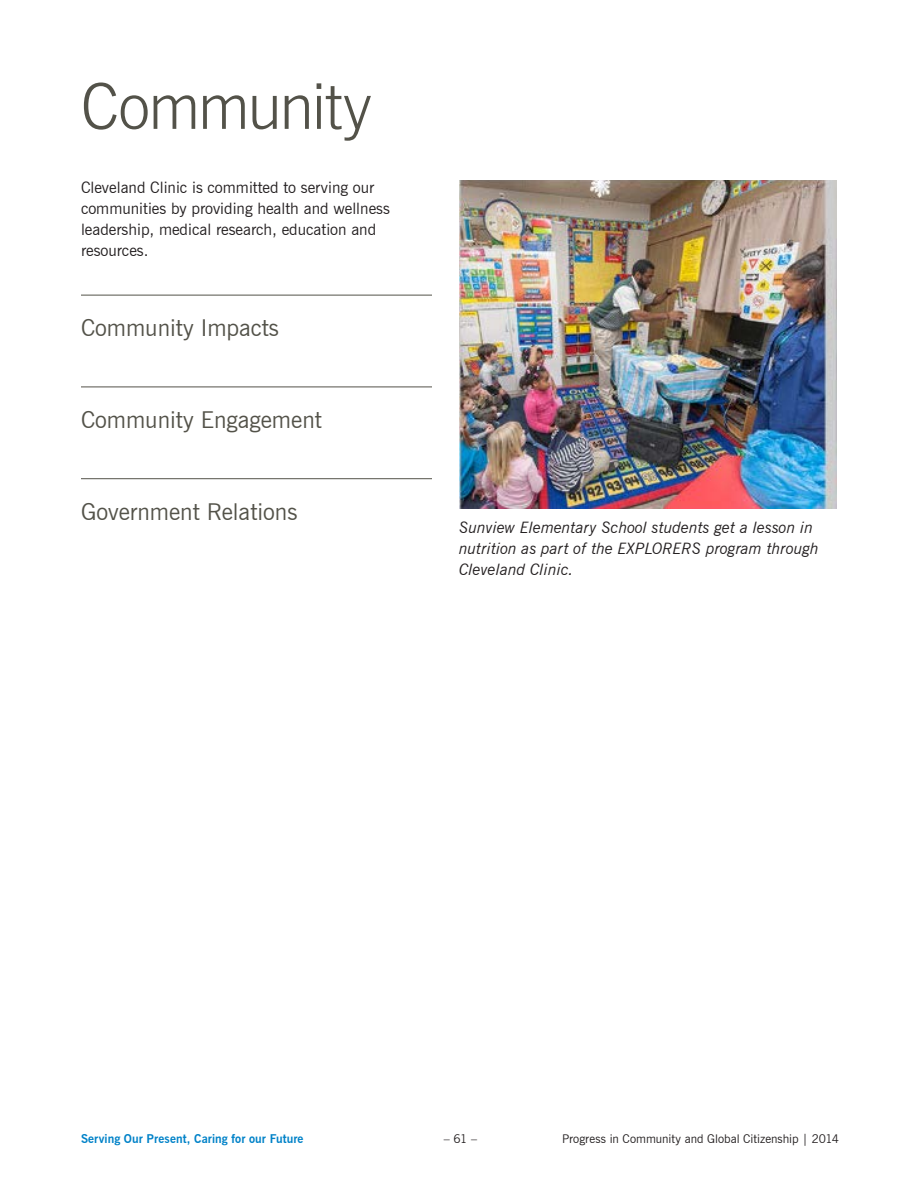
<style>
.page{position:relative;width:918px;height:1188px;background:#fff}
.page>*{position:absolute;margin:0;border:0;box-sizing:border-box;transform-origin:0 0}
.t1{font:300 63px "News Gothic BT";letter-spacing:-.03em;color:#535249}
.t2{font:23.25px "News Gothic BT";color:#535249}
.t3{font:15.75px/21px "News Gothic BT";color:#231f20}
.t4{font:italic 15.75px/21px "News Gothic BT";color:#231f20}
.t5{font:12px "News Gothic BT";color:#231f20}
.t6{font:700 12px "News Gothic BT";letter-spacing:.005em;color:#0082c8}
</style>
<div class="page">
<hr style="left:81px;top:295px;width:351px;height:1px;background:#535249">
<hr style="left:81px;top:387px;width:351px;height:1px;background:#535249">
<hr style="left:81px;top:478px;width:351px;height:1px;background:#535249">
<img style="left:459px;top:180px;width:378px;height:328px">
<h1 class="t1" style="left:81px;top:68px;width:292px">Community</h1>
<p class="t3" style="left:81px;top:177px;width:310px">Cleveland Clinic is committed to serving our communities by providing health and wellness leadership, medical research, education and resources.</p>
<h2 class="t2" style="left:81px;top:314px;width:200px">Community Impacts</h2>
<h2 class="t2" style="left:81px;top:405px;width:243px">Community Engagement</h2>
<h2 class="t2" style="left:81px;top:497px;width:218px">Government Relations</h2>
<p class="t4" style="left:459px;top:516px;width:361px">Sunview Elementary School students get a lesson in nutrition as part of the EXPLORERS program through<br>Cleveland Clinic.</p>
<p class="t6" style="left:81px;top:1132px;width:224px">Serving Our Present, Caring for our Future</p>
<p class="t5" style="left:444px;top:1132px;width:35px">– 61 –</p>
<p class="t5" style="left:562px;top:1132px;width:279px">Progress in Community and Global Citizenship | 2014</p>
</div>
